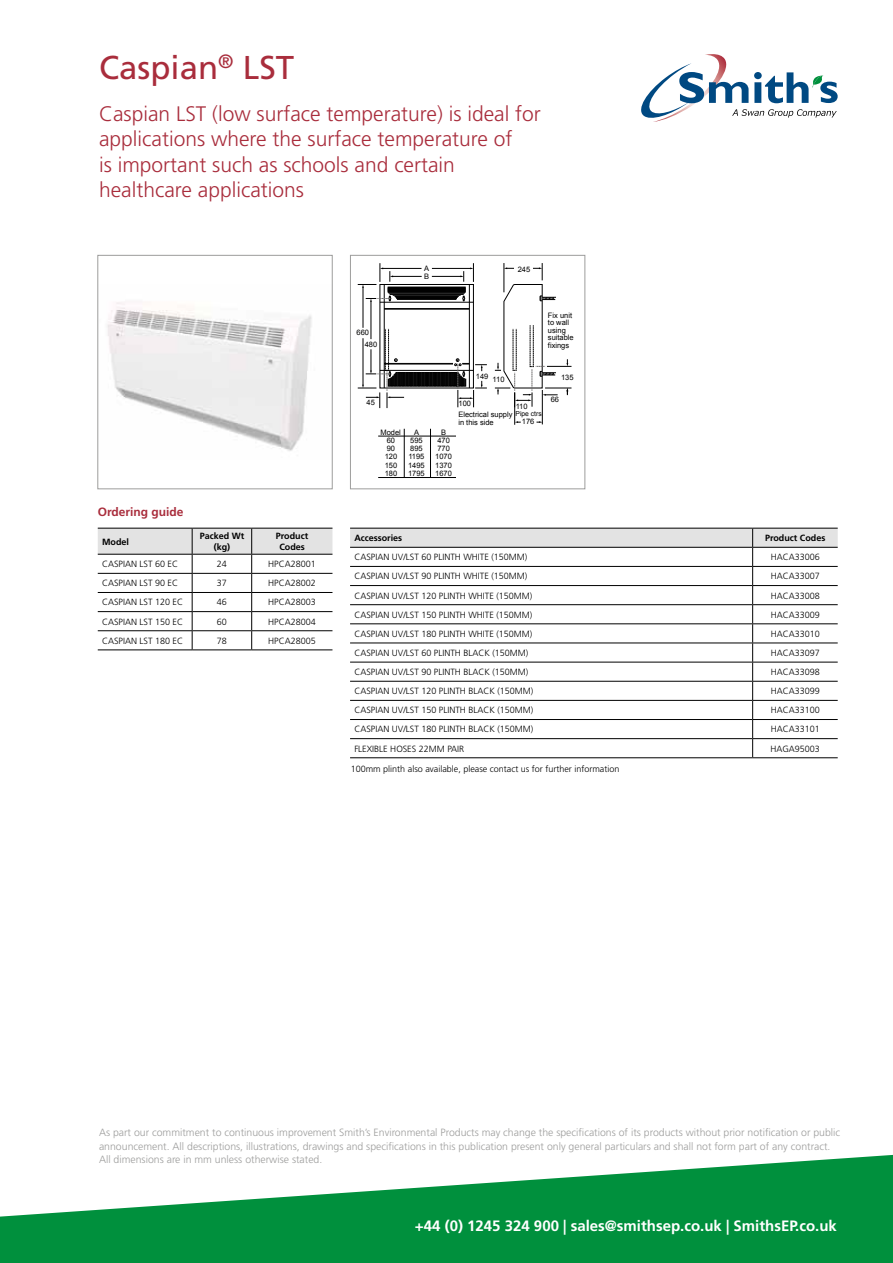
<style>
.page{position:relative;width:893px;height:1263px;background:#fff}
.page>*{position:absolute;margin:0;border:0;box-sizing:border-box;transform-origin:0 0}
.t1{font:33px "Frutiger LT Std";color:#a92d3c}
.t2{font:300 21px/25.5px "Frutiger LT Std";color:#a92d3c}
.t3{font:700 15px "Frutiger LT Std";color:#fff}
.t4{font:700 12px "Frutiger LT Std";color:#a92d3c}
.t5{font:300 10.5px/13.5px "Frutiger";color:#9d9d9c}
.t6{font:300 9px "Frutiger LT Std";color:#000}
.t7{font:700 9px/10.8px "Frutiger LT Std";color:#000;text-align:center}
.t8{font:7.5px/7.5px "Arial";color:#000}
.s1{font-size:6.75px}
</style>
<div class="page">
<svg style="left:641px;top:54px;width:197px;height:68px"></svg>
<div style="left:380px;top:284px;width:94px;height:104px;border:1px solid #000"></div>
<svg style="left:462px;top:296px;width:3px;height:5px"></svg>
<div style="left:388px;top:287px;width:77px;height:1px;border:1px solid #000"></div>
<div style="left:388px;top:288px;width:77px;height:1px;border:1px solid #000"></div>
<div style="left:388px;top:289px;width:77px;height:1px;border:1px solid #000"></div>
<div style="left:388px;top:290px;width:77px;height:1px;border:1px solid #000"></div>
<div style="left:388px;top:291px;width:77px;height:1px;border:1px solid #000"></div>
<hr style="left:388px;top:292px;width:77px;height:1px;background:#000">
<hr style="left:389px;top:293px;width:76px;height:1px;background:#000">
<hr style="left:390px;top:294px;width:74px;height:1px;background:#000">
<hr style="left:393px;top:295px;width:68px;height:1px;background:#000">
<hr style="left:395px;top:296px;width:64px;height:1px;background:#000">
<hr style="left:396px;top:297px;width:62px;height:1px;background:#000">
<hr style="left:396px;top:298px;width:61px;height:1px;background:#000">
<hr style="left:397px;top:299px;width:59px;height:1px;background:#000">
<hr style="left:384px;top:284px;width:1px;height:104px;background:#000">
<hr style="left:469px;top:284px;width:1px;height:104px;background:#000">
<hr style="left:380px;top:302px;width:93px;height:1px;background:#000">
<hr style="left:384px;top:308px;width:85px;height:1px;background:#000">
<hr style="left:384px;top:309px;width:85px;height:1px;background:#000">
<hr style="left:432px;top:268px;width:39px;height:1px;background:#000">
<svg style="left:470px;top:263px;width:4px;height:19px"></svg>
<hr style="left:383px;top:268px;width:38px;height:1px;background:#000">
<hr style="left:392px;top:276px;width:30px;height:1px;background:#000">
<svg style="left:390px;top:271px;width:3px;height:11px"></svg>
<svg style="left:432px;top:271px;width:32px;height:11px"></svg>
<hr style="left:363px;top:287px;width:1px;height:41px;background:#000">
<svg style="left:358px;top:263px;width:25px;height:25px"></svg>
<hr style="left:371px;top:301px;width:1px;height:38px;background:#000">
<hr style="left:514px;top:392px;width:1px;height:33px;background:#000">
<svg style="left:366px;top:296px;width:25px;height:6px"></svg>
<hr style="left:542px;top:390px;width:1px;height:34px;background:#000">
<svg style="left:358px;top:329px;width:129px;height:79px"></svg>
<svg style="left:536px;top:421px;width:6px;height:2px"></svg>
<svg style="left:515px;top:421px;width:6px;height:2px"></svg>
<svg style="left:495px;top:263px;width:76px;height:144px"></svg>
<hr style="left:378px;top:436px;width:78px;height:1px;background:#000">
<hr style="left:404px;top:429px;width:1px;height:48px;background:#000">
<hr style="left:378px;top:477px;width:78px;height:1px;background:#000">
<hr style="left:430px;top:429px;width:1px;height:48px;background:#000">
<div style="left:350px;top:255px;width:235px;height:234px;border:1px solid #9d9d9c"></div>
<svg style="left:350px;top:528px;width:488px;height:229px"></svg>
<hr style="left:350px;top:757px;width:403px;height:1px;background:#000">
<hr style="left:753px;top:757px;width:85px;height:1px;background:#000">
<hr style="left:98px;top:649px;width:94px;height:1px;background:#000">
<hr style="left:192px;top:649px;width:60px;height:1px;background:#000">
<svg style="left:98px;top:528px;width:234px;height:121px"></svg>
<hr style="left:252px;top:649px;width:80px;height:1px;background:#000">
<svg style="left:0;top:1154px;width:893px;height:109px;fill:#00903d"></svg>
<img style="left:107px;top:302px;width:205px;height:149px">
<div style="left:98px;top:255px;width:234px;height:234px;border:1px solid #9d9d9c"></div>
<h1 class="t1" style="left:99px;top:48px;width:197px">Caspian<sup>®</sup> LST</h1>
<h2 class="t2" style="left:99px;top:101px;width:443px">Caspian LST (low surface temperature) is ideal for applications where the surface temperature of<br>is important such as schools and certain healthcare applications</h2>
<p class="t8" style="left:365px;top:326px;width:14px;line-height:12.3px;text-indent:-8px">660<br>480</p>
<p class="t8" style="left:367px;top:399px;width:10px">45</p>
<p class="t8" style="left:424px;top:265px;width:7px;line-height:7.9px">A<br>B</p>
<p class="t8" style="left:518px;top:265px;width:14px">245</p>
<p class="t8" style="left:476px;top:374px;width:30px">149 110</p>
<p class="t8" style="left:459px;top:400px;width:14px">100</p>
<p class="t8" style="left:516px;top:402px;width:13px">110</p>
<p class="t8" style="left:548px;top:312px;width:27px">Fix unit to wall using suitable fixings</p>
<p class="t8" style="left:561px;top:373px;width:14px">135</p>
<p class="t8" style="left:551px;top:396px;width:10px">66</p>
<p class="t8" style="left:458px;top:410px;width:85px;line-height:8.2px">Electrical supply <span class="s1">Pipe ctrs </span>in this side</p>
<p class="t8" style="left:522px;top:418px;width:14px">176</p>
<h3 class="t4" style="left:98px;top:504px;width:87px">Ordering guide</h3>
<p class="t7" style="left:102px;top:536px;width:28px">Model</p>
<p class="t7" style="left:200px;top:531px;width:46px">Packed Wt (kg)</p>
<p class="t7" style="left:276px;top:531px;width:34px">Product<br>Codes</p>
<p class="t6" style="left:102px;top:559px;width:78px">CASPIAN LST 60 EC</p>
<p class="t6" style="left:217px;top:559px;width:12px">24</p>
<p class="t6" style="left:268px;top:559px;width:49px">HPCA28001</p>
<p class="t6" style="left:102px;top:578px;width:78px">CASPIAN LST 90 EC</p>
<p class="t6" style="left:217px;top:578px;width:12px">37</p>
<p class="t6" style="left:268px;top:578px;width:49px">HPCA28002</p>
<p class="t6" style="left:102px;top:597px;width:83px">CASPIAN LST 120 EC</p>
<p class="t6" style="left:217px;top:597px;width:12px">46</p>
<p class="t6" style="left:268px;top:597px;width:49px">HPCA28003</p>
<p class="t6" style="left:102px;top:616px;width:83px">CASPIAN LST 150 EC</p>
<p class="t6" style="left:217px;top:616px;width:12px">60</p>
<p class="t6" style="left:268px;top:616px;width:49px">HPCA28004</p>
<p class="t6" style="left:102px;top:635px;width:83px">CASPIAN LST 180 EC</p>
<p class="t6" style="left:217px;top:635px;width:12px">78</p>
<p class="t6" style="left:268px;top:635px;width:49px">HPCA28005</p>
<p class="t8" style="left:380px;top:428px;width:22px">Model</p>
<p class="t8" style="left:414px;top:428px;width:7px">A</p>
<p class="t8" style="left:441px;top:428px;width:7px">B</p>
<p class="t8" style="left:387px;top:436px;width:10px">60</p>
<p class="t8" style="left:410px;top:436px;width:14px">595</p>
<p class="t8" style="left:437px;top:436px;width:14px">470</p>
<p class="t8" style="left:387px;top:445px;width:10px">90</p>
<p class="t8" style="left:410px;top:445px;width:14px">895</p>
<p class="t8" style="left:437px;top:445px;width:14px">770</p>
<p class="t8" style="left:385px;top:453px;width:14px">120</p>
<p class="t8" style="left:408px;top:453px;width:18px">1195</p>
<p class="t8" style="left:435px;top:453px;width:18px">1070</p>
<p class="t8" style="left:385px;top:461px;width:14px">150</p>
<p class="t8" style="left:408px;top:461px;width:18px">1495</p>
<p class="t8" style="left:435px;top:461px;width:18px">1370</p>
<p class="t8" style="left:385px;top:469px;width:14px">180</p>
<p class="t8" style="left:408px;top:469px;width:18px">1795</p>
<p class="t8" style="left:435px;top:469px;width:18px">1670</p>
<p class="t7" style="left:354px;top:533px;width:49px">Accessories</p>
<p class="t7" style="left:765px;top:533px;width:62px">Product Codes</p>
<p class="t6" style="left:354px;top:552px;width:175px">CASPIAN UV/LST 60 PLINTH WHITE (150MM)</p>
<p class="t6" style="left:771px;top:552px;width:51px">HACA33006</p>
<p class="t6" style="left:354px;top:571px;width:175px">CASPIAN UV/LST 90 PLINTH WHITE (150MM)</p>
<p class="t6" style="left:771px;top:571px;width:51px">HACA33007</p>
<p class="t6" style="left:354px;top:590px;width:180px">CASPIAN UV/LST 120 PLINTH WHITE (150MM)</p>
<p class="t6" style="left:771px;top:590px;width:51px">HACA33008</p>
<p class="t6" style="left:354px;top:609px;width:180px">CASPIAN UV/LST 150 PLINTH WHITE (150MM)</p>
<p class="t6" style="left:771px;top:609px;width:51px">HACA33009</p>
<p class="t6" style="left:354px;top:629px;width:180px">CASPIAN UV/LST 180 PLINTH WHITE (150MM)</p>
<p class="t6" style="left:771px;top:629px;width:51px">HACA33010</p>
<p class="t6" style="left:354px;top:648px;width:176px">CASPIAN UV/LST 60 PLINTH BLACK (150MM)</p>
<p class="t6" style="left:771px;top:648px;width:51px">HACA33097</p>
<p class="t6" style="left:354px;top:667px;width:176px">CASPIAN UV/LST 90 PLINTH BLACK (150MM)</p>
<p class="t6" style="left:771px;top:667px;width:51px">HACA33098</p>
<p class="t6" style="left:354px;top:686px;width:181px">CASPIAN UV/LST 120 PLINTH BLACK (150MM)</p>
<p class="t6" style="left:771px;top:686px;width:51px">HACA33099</p>
<p class="t6" style="left:354px;top:705px;width:181px">CASPIAN UV/LST 150 PLINTH BLACK (150MM)</p>
<p class="t6" style="left:771px;top:705px;width:51px">HACA33100</p>
<p class="t6" style="left:354px;top:724px;width:181px">CASPIAN UV/LST 180 PLINTH BLACK (150MM)</p>
<p class="t6" style="left:771px;top:724px;width:51px">HACA33101</p>
<p class="t6" style="left:354px;top:743px;width:111px">FLEXIBLE HOSES 22MM PAIR</p>
<p class="t6" style="left:770px;top:743px;width:51px">HAGA95003</p>
<p class="t6" style="left:351px;top:764px;width:270px">100mm plinth also available, please contact us for further information</p>
<p class="t5" style="left:99px;top:1125px;width:743px">As part our commitment to continuous improvement Smith’s Environmental Products may change the specifications of its products without prior notification or public announcement. All descriptions, illustrations, drawings and specifications in this publication present only general particulars and shall not form part of any contract.<br>All dimensions are in mm unless otherwise stated.</p>
<h3 class="t3" style="left:415px;top:1217px;width:423px">+44 (0) 1245 324 900 | sales@smithsep.co.uk | SmithsEP.co.uk</h3>
</div>
